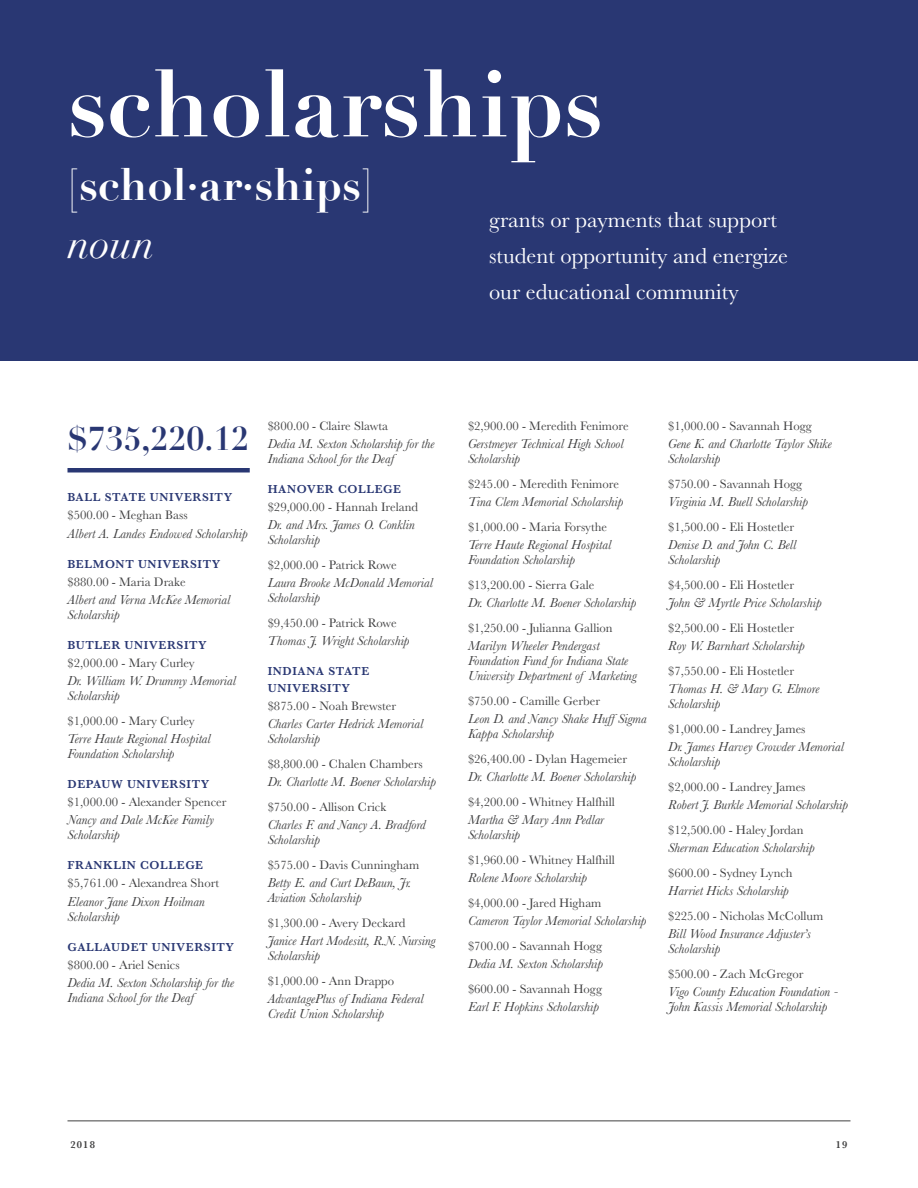
<style>
.page{position:relative;width:918px;height:1188px;background:#fff}
.page>*{position:absolute;margin:0;border:0;box-sizing:border-box;transform-origin:0 0}
.t1{font:700 93px "Didot";color:#fff}
.t2{font:700 44.7px "Didot";color:#fff}
.t3{font:italic 42px "Didot";color:#fff}
.t4{font:700 32.25px "Didot";color:#293773}
.t5{font:22.5px/36px "Baskerville";color:#fff}
.t6{font:italic 13.5px/15px "Baskerville";color:#404041}
.t7{font:12.75px "Baskerville";color:#404041}
.t8{font:600 12px/16.5px "Baskerville";letter-spacing:.05em;color:#293773}
.t9{font:600 10.5px "Baskerville";letter-spacing:.11em;color:#404041}
</style>
<div class="page">
<hr style="left:68px;top:1120px;width:783px;height:1px;background:#404041">
<div style="left:0;top:0;width:918px;height:361px;background:#293773"></div>
<hr style="left:68px;top:468px;width:182px;height:4px;background:#293773">
<h1 class="t1" style="left:68px;top:63px;width:537px">scholarships</h1>
<h2 class="t2" style="left:68px;top:164px;width:307px">[schol· ar· ships]</h2>
<h3 class="t3" style="left:68px;top:219px;width:89px">noun</h3>
<h3 class="t5" style="left:489px;top:202px;width:300px">grants or payments that support student opportunity and energize our educational community</h3>
<h3 class="t4" style="left:68px;top:424px;width:183px">$735,220.12</h3>
<p class="t8" style="left:68px;top:490px;width:166px">BALL STATE UNIVERSITY</p>
<p class="t7" style="left:68px;top:507px;width:122px">$500.00 - Meghan Bass</p>
<p class="t6" style="left:68px;top:527px;width:182px">Albert A. Landes Endowed Scholarship</p>
<p class="t8" style="left:68px;top:556px;width:154px">BELMONT UNIVERSITY</p>
<p class="t7" style="left:68px;top:573px;width:120px">$880.00 - Maria Drake</p>
<p class="t6" style="left:68px;top:593px;width:164px">Albert and Verna McKee Memorial<br>Scholarship</p>
<p class="t8" style="left:68px;top:638px;width:141px">BUTLER UNIVERSITY</p>
<p class="t7" style="left:68px;top:655px;width:129px">$2,000.00 - Mary Curley</p>
<p class="t6" style="left:68px;top:675px;width:170px">Dr. William W. Drummy Memorial<br>Scholarship</p>
<p class="t7" style="left:68px;top:713px;width:129px">$1,000.00 - Mary Curley</p>
<p class="t6" style="left:68px;top:733px;width:145px">Terre Haute Regional Hospital<br>Foundation Scholarship</p>
<p class="t8" style="left:68px;top:777px;width:143px">DEPAUW UNIVERSITY</p>
<p class="t7" style="left:68px;top:794px;width:160px">$1,000.00 - Alexander Spencer</p>
<p class="t6" style="left:68px;top:814px;width:148px">Nancy and Dale McKee Family<br>Scholarship</p>
<p class="t8" style="left:68px;top:858px;width:137px">FRANKLIN COLLEGE</p>
<p class="t7" style="left:68px;top:875px;width:153px">$5,761.00 - Alexandrea Short</p>
<p class="t6" style="left:68px;top:895px;width:139px">Eleanor Jane Dixon Hoilman<br>Scholarship</p>
<p class="t8" style="left:68px;top:939px;width:168px">GALLAUDET UNIVERSITY</p>
<p class="t7" style="left:68px;top:956px;width:114px">$800.00 - Ariel Senics</p>
<p class="t6" style="left:68px;top:976px;width:168px">Dedia M. Sexton Scholarship for the<br>Indiana School for the Deaf</p>
<p class="t7" style="left:268px;top:418px;width:122px">$800.00 - Claire Slawta</p>
<p class="t6" style="left:268px;top:438px;width:168px">Dedia M. Sexton Scholarship for the<br>Indiana School for the Deaf</p>
<p class="t8" style="left:268px;top:482px;width:135px">HANOVER COLLEGE</p>
<p class="t7" style="left:268px;top:499px;width:152px">$29,000.00 - Hannah Ireland</p>
<p class="t6" style="left:268px;top:519px;width:149px">Dr. and Mrs. James O. Conklin<br>Scholarship</p>
<p class="t7" style="left:268px;top:557px;width:130px">$2,000.00 - Patrick Rowe</p>
<p class="t6" style="left:268px;top:577px;width:167px">Laura Brooke McDonald Memorial<br>Scholarship</p>
<p class="t7" style="left:268px;top:615px;width:130px">$9,450.00 - Patrick Rowe</p>
<p class="t6" style="left:268px;top:635px;width:143px">Thomas J. Wright Scholarship</p>
<p class="t8" style="left:268px;top:664px;width:103px">INDIANA STATE<br>UNIVERSITY</p>
<p class="t7" style="left:268px;top:698px;width:130px">$875.00 - Noah Brewster</p>
<p class="t6" style="left:268px;top:718px;width:157px">Charles Carter Hedrick Memorial<br>Scholarship</p>
<p class="t7" style="left:268px;top:756px;width:157px">$8,800.00 - Chalen Chambers</p>
<p class="t6" style="left:268px;top:776px;width:170px">Dr. Charlotte M. Boener Scholarship</p>
<p class="t7" style="left:268px;top:799px;width:120px">$750.00 - Allison Crick</p>
<p class="t6" style="left:268px;top:819px;width:160px">Charles F. and Nancy A. Bradford<br>Scholarship</p>
<p class="t7" style="left:268px;top:857px;width:153px">$575.00 - Davis Cunningham</p>
<p class="t6" style="left:268px;top:877px;width:145px">Betty E. and Curt DeBaun, Jr.<br>Aviation Scholarship</p>
<p class="t7" style="left:268px;top:915px;width:139px">$1,300.00 - Avery Deckard</p>
<p class="t6" style="left:268px;top:935px;width:169px">Janice Hart Modesitt, R.N. Nursing<br>Scholarship</p>
<p class="t7" style="left:268px;top:973px;width:128px">$1,000.00 - Ann Drappo</p>
<p class="t6" style="left:268px;top:993px;width:158px">AdvantagePlus of Indiana Federal<br>Credit Union Scholarship</p>
<p class="t7" style="left:468px;top:418px;width:162px">$2,900.00 - Meredith Fenimore</p>
<p class="t6" style="left:468px;top:438px;width:157px">Gerstmeyer Technical High School<br>Scholarship</p>
<p class="t7" style="left:468px;top:476px;width:153px">$245.00 - Meredith Fenimore</p>
<p class="t6" style="left:468px;top:496px;width:157px">Tina Clem Memorial Scholarship</p>
<p class="t7" style="left:468px;top:519px;width:141px">$1,000.00 - Maria Forsythe</p>
<p class="t6" style="left:468px;top:539px;width:145px">Terre Haute Regional Hospital<br>Foundation Scholarship</p>
<p class="t7" style="left:468px;top:577px;width:128px">$13,200.00 - Sierra Gale</p>
<p class="t6" style="left:468px;top:597px;width:170px">Dr. Charlotte M. Boener Scholarship</p>
<p class="t7" style="left:468px;top:620px;width:146px">$1,250.00 - Julianna Gallion</p>
<p class="t6" style="left:468px;top:640px;width:170px">Marilyn Wheeler Pendergast<br>Foundation Fund for Indiana State<br>University Department of Marketing</p>
<p class="t7" style="left:468px;top:693px;width:134px">$750.00 - Camille Gerber</p>
<p class="t6" style="left:468px;top:711px;width:180px">Leon D. and Nancy Shake HuffSigma<br>Kappa Scholarship</p>
<p class="t7" style="left:468px;top:751px;width:161px">$26,400.00 - Dylan Hagemeier</p>
<p class="t6" style="left:468px;top:771px;width:170px">Dr. Charlotte M. Boener Scholarship</p>
<p class="t7" style="left:468px;top:794px;width:148px">$4,200.00 - Whitney Halfhill</p>
<p class="t6" style="left:468px;top:814px;width:138px">Martha &amp; Mary Ann Pedlar<br>Scholarship</p>
<p class="t7" style="left:468px;top:852px;width:148px">$1,960.00 - Whitney Halfhill</p>
<p class="t6" style="left:468px;top:872px;width:121px">Rolene Moore Scholarship</p>
<p class="t7" style="left:468px;top:895px;width:135px">$4,000.00 - Jared Higham</p>
<p class="t6" style="left:468px;top:915px;width:180px">Cameron Taylor Memorial Scholarship</p>
<p class="t7" style="left:468px;top:938px;width:136px">$700.00 - Savannah Hogg</p>
<p class="t6" style="left:468px;top:958px;width:137px">Dedia M. Sexton Scholarship</p>
<p class="t7" style="left:468px;top:981px;width:136px">$600.00 - Savannah Hogg</p>
<p class="t6" style="left:468px;top:1001px;width:132px">Earl F. Hopkins Scholarship</p>
<p class="t7" style="left:668px;top:418px;width:145px">$1,000.00 - Savannah Hogg</p>
<p class="t6" style="left:668px;top:438px;width:165px">Gene K. and Charlotte Taylor Shike<br>Scholarship</p>
<p class="t7" style="left:668px;top:476px;width:136px">$750.00 - Savannah Hogg</p>
<p class="t6" style="left:668px;top:496px;width:141px">Virginia M. Buell Scholarship</p>
<p class="t7" style="left:668px;top:519px;width:127px">$1,500.00 - Eli Hostetler</p>
<p class="t6" style="left:668px;top:539px;width:130px">Denise D. and John C. Bell<br>Scholarship</p>
<p class="t7" style="left:668px;top:577px;width:127px">$4,500.00 - Eli Hostetler</p>
<p class="t6" style="left:668px;top:597px;width:155px">John &amp; Myrtle Price Scholarship</p>
<p class="t7" style="left:668px;top:620px;width:127px">$2,500.00 - Eli Hostetler</p>
<p class="t6" style="left:668px;top:640px;width:138px">Roy W. Barnhart Scholarship</p>
<p class="t7" style="left:668px;top:663px;width:127px">$7,550.00 - Eli Hostetler</p>
<p class="t6" style="left:668px;top:683px;width:153px">Thomas H. &amp; Mary G. Elmore<br>Scholarship</p>
<p class="t7" style="left:668px;top:721px;width:139px">$1,000.00 - Landrey James</p>
<p class="t6" style="left:668px;top:741px;width:177px">Dr. James Harvey Crowder Memorial<br>Scholarship</p>
<p class="t7" style="left:668px;top:779px;width:139px">$2,000.00 - Landrey James</p>
<p class="t6" style="left:668px;top:799px;width:181px">Robert J. Burkle Memorial Scholarship</p>
<p class="t7" style="left:668px;top:822px;width:137px">$12,500.00 - Haley Jordan</p>
<p class="t6" style="left:668px;top:842px;width:148px">Sherman Education Scholarship</p>
<p class="t7" style="left:668px;top:865px;width:126px">$600.00 - Sydney Lynch</p>
<p class="t6" style="left:668px;top:885px;width:122px">Harriet Hicks Scholarship</p>
<p class="t7" style="left:668px;top:908px;width:157px">$225.00 - Nicholas McCollum</p>
<p class="t6" style="left:668px;top:928px;width:144px">Bill Wood Insurance Adjuster’s<br>Scholarship</p>
<p class="t7" style="left:668px;top:966px;width:137px">$500.00 - Zach McGregor</p>
<p class="t6" style="left:668px;top:986px;width:172px">Vigo County Education Foundation -<br>John Kassis Memorial Scholarship</p>
<p class="t9" style="left:70px;top:1138px;width:26px">2018</p>
<p class="t9" style="left:836px;top:1140px;width:13px">19</p>
</div>
